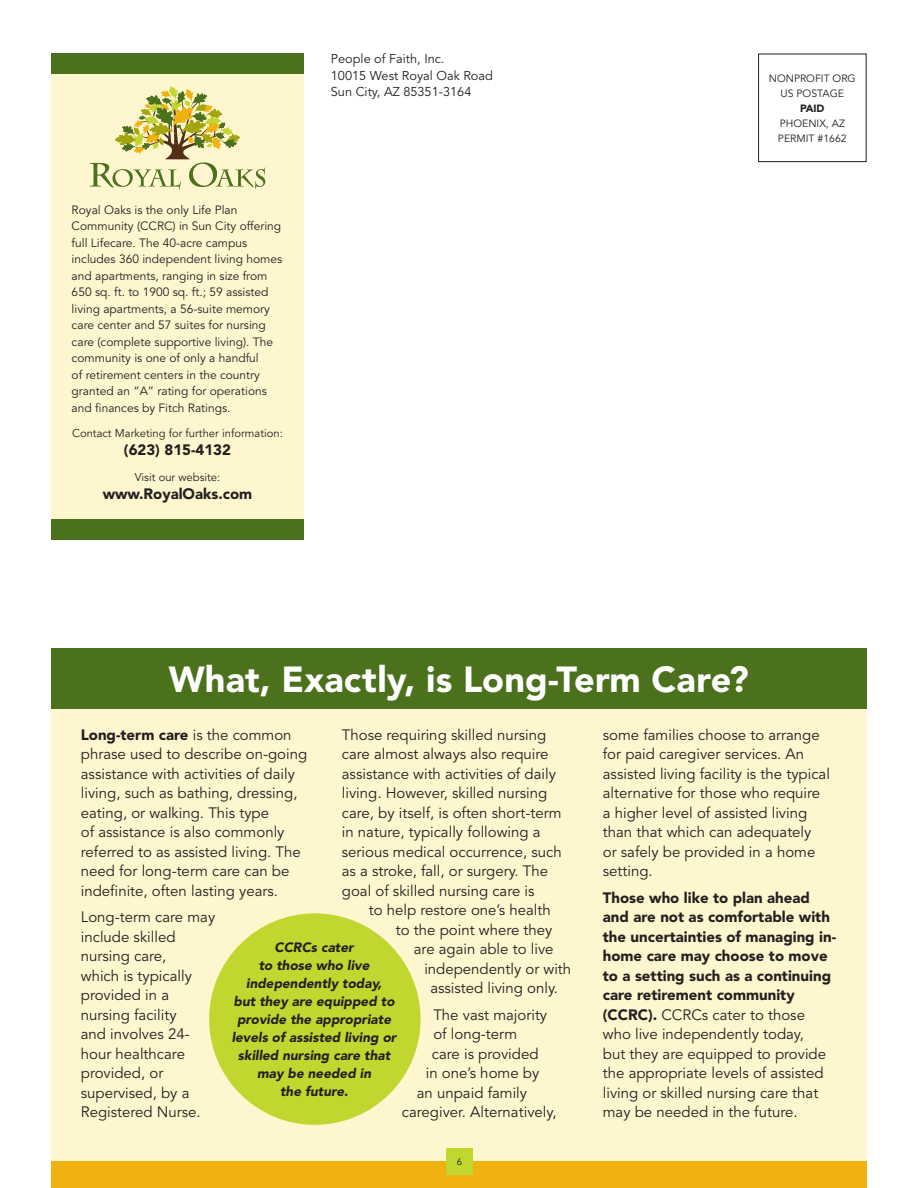
<style>
.page{position:relative;width:918px;height:1188px;background:#fff}
.page>*{position:absolute;margin:0;border:0;box-sizing:border-box;transform-origin:0 0}
.Headlines{font:900 36px "Avenir LT Std";color:#fff}
.Body_Text{font:15px/19.5px "Avenir LT Std";color:#231f20}
.Body_Text-2{font:900 15px/19.5px "Avenir LT Std";color:#231f20}
.Body_Text-3{font:italic 900 13.5px/18px "Avenir LT Std";color:#231f20;text-align:center}
.Body_Text-4{font:12.75px "Avenir LT Std";color:#231f20}
.Body_Text-5{font:12px/16.5px "Avenir LT Std";color:#231f20}
.Body_Text-6{font:11.25px "Avenir LT Std";color:#231f20}
.t1{font:10.5px "Avenir LT Std";color:#231f20}
.t2{font:900 10.5px "Avenir LT Std";color:#231f20}
.Body_Text-7{font:9.75px "Avenir LT Std";color:#231f20}
.s1{font-weight:900}
.s2{font-weight:400}
</style>
<div class="page">
<div style="left:51px;top:54px;width:253px;height:486px;background:#fef6cf"></div>
<svg style="left:90px;top:87px;width:175px;height:103px"></svg>
<div style="left:51px;top:54px;width:253px;height:20px;background:#4b711c"></div>
<div style="left:51px;top:519px;width:253px;height:21px;background:#4b711c"></div>
<div style="left:758px;top:54px;width:109px;height:108px;border:1px solid #231f20"></div>
<div style="left:51px;top:658px;width:816px;height:515px;background:#fef6cf"></div>
<div style="left:51px;top:1161px;width:816px;height:27px;background:#efb211"></div>
<div style="left:446px;top:1148px;width:27px;height:27px;background:#c1d72f"></div>
<div style="left:51px;top:648px;width:816px;height:61px;background:#4b711c"></div>
<div style="left:209px;top:913px;width:212px;height:212px;background:#c1d72f;border-radius:50%"></div>
<p class="Body_Text-5" style="left:72px;top:202px;width:212px">Royal Oaks is the only Life Plan Community (CCRC) in Sun City offering full Lifecare. The 40-acre campus includes 360 independent living homes and apartments, ranging in size from 650 sq. ft. to 1900 sq. ft.; 59 assisted living apartments, a 56-suite memory care center and 57 suites for nursing care (complete supportive living). The community is one of only a handful<br>of retirement centers in the country granted an “A” rating for operations and finances by Fitch Ratings.</p>
<p class="Body_Text-6" style="left:72px;top:427px;width:212px">Contact Marketing for further information:</p>
<p class="Body_Text-2" style="left:124px;top:440px;width:109px">(623) 815-4132</p>
<p class="Body_Text-6" style="left:135px;top:471px;width:87px">Visit our website:</p>
<p class="Body_Text-2" style="left:103px;top:484px;width:151px">www.RoyalOaks.com</p>
<p class="Body_Text-4" style="left:331px;top:52px;width:115px">People of Faith, Inc.</p>
<p class="Body_Text-4" style="left:331px;top:68px;width:164px">10015 West Royal Oak Road</p>
<p class="Body_Text-4" style="left:331px;top:85px;width:142px">Sun City, AZ 85351-3164</p>
<p class="t1" style="left:769px;top:72px;width:88px">NONPROFIT ORG</p>
<p class="t1" style="left:781px;top:87px;width:65px">US POSTAGE</p>
<p class="t2" style="left:800px;top:102px;width:26px">PAID</p>
<p class="t1" style="left:780px;top:117px;width:67px">PHOENIX, AZ</p>
<p class="t1" style="left:778px;top:132px;width:70px">PERMIT #1662</p>
<p class="Headlines" style="left:169px;top:658px;width:582px">What, Exactly, is Long-Term Care?</p>
<p class="Body_Text" style="left:81px;top:725px;width:228px"><span class="s1">Long-term care</span> is the common phrase used to describe on-going assistance with activities of daily living, such as bathing, dressing, eating, or walking. This type<br>of assistance is also commonly referred to as assisted living. The need for long-term care can be indefinite, often lasting years.</p>
<p class="Body_Text" style="left:81px;top:908px;width:136px">Long-term care may include skilled nursing care,<br>which is typically provided in a nursing facility<br>and involves 24- hour healthcare provided, or supervised, by a<br>Registered Nurse.</p>
<p class="Body_Text" style="left:342px;top:725px;width:206px">Those requiring skilled nursing</p>
<p class="Body_Text" style="left:342px;top:745px;width:208px">care almost always also require</p>
<p class="Body_Text" style="left:342px;top:764px;width:216px">assistance with activities of daily</p>
<p class="Body_Text" style="left:342px;top:784px;width:207px">living. However, skilled nursing</p>
<p class="Body_Text" style="left:342px;top:803px;width:221px">care, by itself, is often short-term</p>
<p class="Body_Text" style="left:342px;top:823px;width:200px">in nature, typically following a</p>
<p class="Body_Text" style="left:342px;top:842px;width:222px">serious medical occurrence, such</p>
<p class="Body_Text" style="left:342px;top:862px;width:208px">as a stroke, fall, or surgery. The</p>
<p class="Body_Text" style="left:342px;top:881px;width:194px">goal of skilled nursing care is</p>
<p class="Body_Text" style="left:369px;top:901px;width:183px">to help restore one’s health</p>
<p class="Body_Text" style="left:396px;top:920px;width:158px">to the point where they</p>
<p class="Body_Text" style="left:414px;top:940px;width:141px">are again able to live</p>
<p class="Body_Text" style="left:424px;top:959px;width:148px">independently or with</p>
<p class="Body_Text" style="left:430px;top:979px;width:129px">assisted living only.</p>
<p class="Body_Text" style="left:433px;top:1005px;width:115px">The vast majority</p>
<p class="Body_Text" style="left:433px;top:1025px;width:85px">of long-term</p>
<p class="Body_Text" style="left:432px;top:1044px;width:108px">care is provided</p>
<p class="Body_Text" style="left:426px;top:1064px;width:115px">in one’s home by</p>
<p class="Body_Text" style="left:417px;top:1083px;width:112px">an unpaid family</p>
<p class="Body_Text" style="left:402px;top:1103px;width:156px">caregiver. Alternatively,</p>
<p class="Body_Text-3" style="left:232px;top:939px;width:166px">CCRCs cater<br>to those who live independently today,<br>but they are equipped to provide the appropriate levels of assisted living or skilled nursing care that may be needed in<br>the future.</p>
<p class="Body_Text-7" style="left:457px;top:1156px;width:7px">6</p>
<p class="Body_Text" style="left:603px;top:725px;width:229px">some families choose to arrange for paid caregiver services. An assisted living facility is the typical alternative for those who require a higher level of assisted living than that which can adequately<br>or safely be provided in a home setting.</p>
<p class="Body_Text-2" style="left:603px;top:888px;width:235px">Those who like to plan ahead and are not as comfortable with the uncertainties of managing in&shy;home care may choose to move to a setting such as a continuing care retirement community (CCRC). <span class="s2">CCRCs cater to those who live independently today,<br>but they are equipped to provide the appropriate levels of assisted living or skilled nursing care that may be needed in the future.</span></p>
</div>
